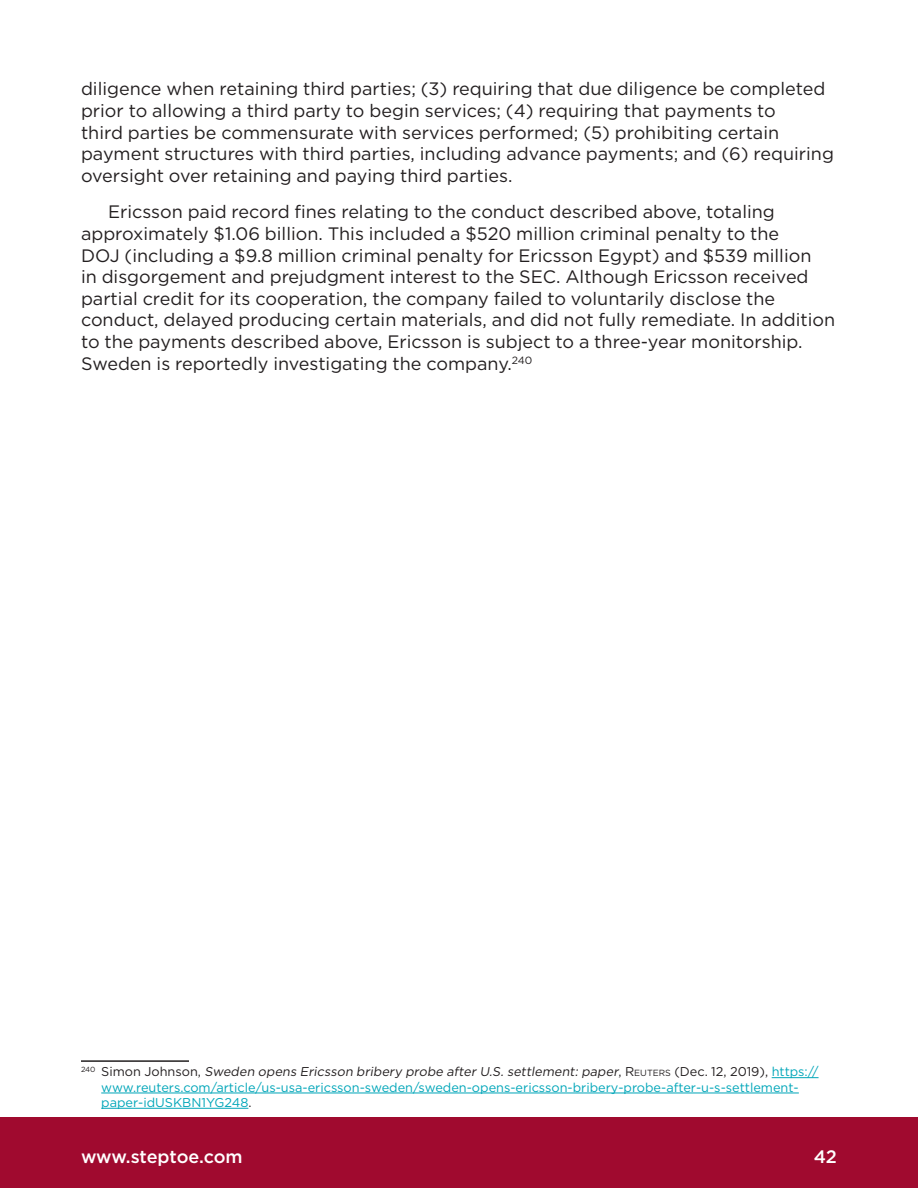
<style>
.page{position:relative;width:918px;height:1188px;background:#fff}
.page>*{position:absolute;margin:0;border:0;box-sizing:border-box;transform-origin:0 0}
.Body_Text_First_Inde{font:18px/21.6px "Gotham";color:#231f20}
.t1{font:500 18px "Gotham";letter-spacing:-.01em;color:#fff}
.Footnote_text{font:12.75px/15.3px "Gotham";color:#00a6b9}
.s1{color:#231f20}
.s2{font-style:italic;color:#231f20}
.s3{font-size:8.85px;color:#231f20}
</style>
<div class="page">
<div style="left:0;top:1118px;width:918px;height:70px;background:#a00a2f"></div>
<hr style="left:81px;top:1060px;width:108px;height:2px;background:#231f20">
<hr style="left:772px;top:1077px;width:47px;height:1px;background:#00a6b9">
<hr style="left:101px;top:1093px;width:698px;height:1px;background:#00a6b9">
<hr style="left:101px;top:1108px;width:147px;height:1px;background:#00a6b9">
<p class="Body_Text_First_Inde" style="left:81px;top:78px;width:754px">diligence when retaining third parties; (3) requiring that due diligence be completed prior to allowing a third party to begin services; (4) requiring that payments to<br>third parties be commensurate with services performed; (5) prohibiting certain payment structures with third parties, including advance payments; and (6) requiring oversight over retaining and paying third parties.</p>
<p class="Body_Text_First_Inde" style="left:81px;top:201px;width:756px;text-indent:27px">Ericsson paid record fines relating to the conduct described above, totaling approximately $1.06 billion. This included a $520 million criminal penalty to the<br>DOJ (including a $9.8 million criminal penalty for Ericsson Egypt) and $539 million<br>in disgorgement and prejudgment interest to the SEC. Although Ericsson received partial credit for its cooperation, the company failed to voluntarily disclose the conduct, delayed producing certain materials, and did not fully remediate. In addition to the payments described above, Ericsson is subject to a three-year monitorship.<br>Sweden is reportedly investigating the company.<sup>240</sup></p>
<p class="Footnote_text" style="left:101px;top:1064px;width:719px;text-indent:-20px"><sup>24</sup> <sup>0</sup> <span class="s1">S i m o n J o h n s o n ,</span> <span class="s2">Sweden opens Ericsson bribery probe after U.S. settlement: paper</span><span class="s1">,</span> <span class="s1">R</span> <span class="s3">E U T E R S</span> <span class="s1">( D e c . 1 2 , 2 0 1 9 ) ,</span> h t t p s :// www.reuters.com/article/us-usa-ericsson-sweden/sweden-opens-ericsson-bribery-probe-after-u-s-settlement&shy;paper-idUSKBN1YG248<span class="s1">.</span></p>
<p class="t1" style="left:81px;top:1145px;width:163px">www.steptoe.com</p>
<p class="t1" style="left:814px;top:1145px;width:25px">42</p>
</div>
